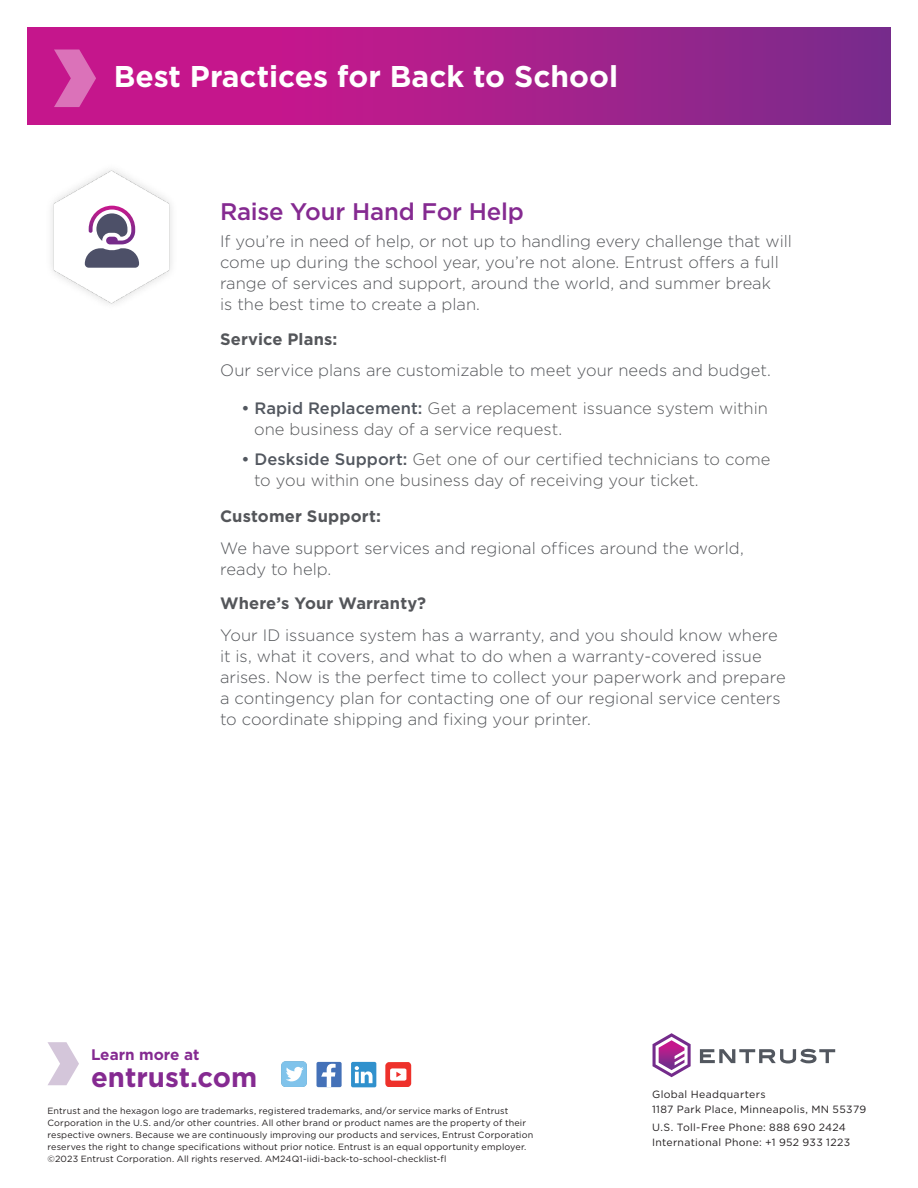
<style>
.page{position:relative;width:918px;height:1188px;background:#fff}
.page>*{position:absolute;margin:0;border:0;box-sizing:border-box;transform-origin:0 0}
.t1{font:700 30px "Gotham";color:#fff}
.t2{font:700 27.6px "Gotham";color:#852a91}
.t3{font:500 24px "Gotham";letter-spacing:-.01em;color:#852a91}
.t4{font:300 16.5px/21px "Gotham";color:#54565a}
.t5{font:300 16.5px/21px "Gotham";color:#57585a}
.t6{font:700 16.5px "Gotham";letter-spacing:.005em;color:#54565a}
.t7{font:700 15.3px "Gotham";color:#852a91}
.t8{font:10.5px/15px "Gotham";letter-spacing:.035em;color:#231f20}
.t9{font:9px/12px "Gotham";letter-spacing:.015em;color:#231f20}
.s1{font-weight:500;color:#52575f}
</style>
<div class="page">
<svg style="left:700px;top:1049px;width:135px;height:14px"></svg>
<svg style="left:653px;top:1033px;width:38px;height:44px"></svg>
<div style="left:317px;top:1062px;width:25px;height:25px;background:#4471b8;border-radius:2px"></div>
<svg style="left:321px;top:1064px;width:15px;height:23px"></svg>
<div style="left:351px;top:1062px;width:25px;height:25px;background:#3091cd;border-radius:2px"></div>
<svg style="left:355px;top:1066px;width:18px;height:17px"></svg>
<div style="left:282px;top:1062px;width:25px;height:25px;background:#80c3eb;border-radius:4px"></div>
<svg style="left:286px;top:1067px;width:18px;height:15px"></svg>
<svg style="left:385px;top:1062px;width:26px;height:25px"></svg>
<svg style="left:48px;top:1042px;width:31px;height:43px"></svg>
<img style="left:51px;top:170px;width:121px;height:134px">
<svg style="left:85px;top:206px;width:54px;height:62px"></svg>
<svg style="left:27px;top:27px;width:864px;height:98px;background:#a91e8b"></svg>
<svg style="left:54px;top:50px;width:42px;height:57px;background:#d24da7"></svg>
<h1 class="t1" style="left:114px;top:59px;width:506px">Best Practices for Back to School</h1>
<h3 class="t3" style="left:220px;top:198px;width:305px">Raise Your Hand For Help</h3>
<p class="t4" style="left:220px;top:230px;width:573px">If you’re in need of help, or not up to handling every challenge that will come up during the school year, you’re not alone. Entrust offers a full range of services and support, around the world, and summer break<br>is the best time to create a plan.</p>
<p class="t6" style="left:220px;top:329px;width:119px">Service Plans:</p>
<p class="t4" style="left:220px;top:359px;width:552px">Our service plans are customizable to meet your needs and budget.</p>
<p class="t5" style="left:254px;top:397px;width:515px;text-indent:-13px"><span class="s1">• Rapid Replacement:</span> Get a replacement issuance system within one business day of a service request.</p>
<p class="t5" style="left:254px;top:449px;width:518px;text-indent:-13px"><span class="s1">• Deskside Support:</span> Get one of our certified technicians to come to you within one business day of receiving your ticket.</p>
<p class="t6" style="left:220px;top:507px;width:162px">Customer Support:</p>
<p class="t4" style="left:220px;top:537px;width:525px">We have support services and regional offices around the world, ready to help.</p>
<p class="t6" style="left:220px;top:594px;width:208px">Where’s Your Warranty?</p>
<p class="t4" style="left:220px;top:624px;width:567px">Your ID issuance system has a warranty, and you should know where it is, what it covers, and what to do when a warranty-covered issue arises. Now is the perfect time to collect your paperwork and prepare a contingency plan for contacting one of our regional service centers to coordinate shipping and fixing your printer.</p>
<p class="t7" style="left:91px;top:1045px;width:110px">Learn more at</p>
<h2 class="t2" style="left:91px;top:1061px;width:168px">entrust.com</h2>
<p class="t9" style="left:48px;top:1105px;width:487px">Entrust and the hexagon logo are trademarks, registered trademarks, and/or service marks of Entrust Corporation in the U.S. and/or other countries. All other brand or product names are the property of their respective owners. Because we are continuously improving our products and services, Entrust Corporation reserves the right to change specifications without prior notice. Entrust is an equal opportunity employer. ©2023 Entrust Corporation. All rights reserved. AM24Q1-iidi-back-to-school-checklist-fl</p>
<p class="t8" style="left:652px;top:1086px;width:216px">Global Headquarters<br>1187 Park Place, Minneapolis, MN 55379</p>
<p class="t8" style="left:652px;top:1119px;width:200px">U.S. Toll-Free Phone: 888 690 2424<br>International Phone: +1 952 933 1223</p>
</div>
